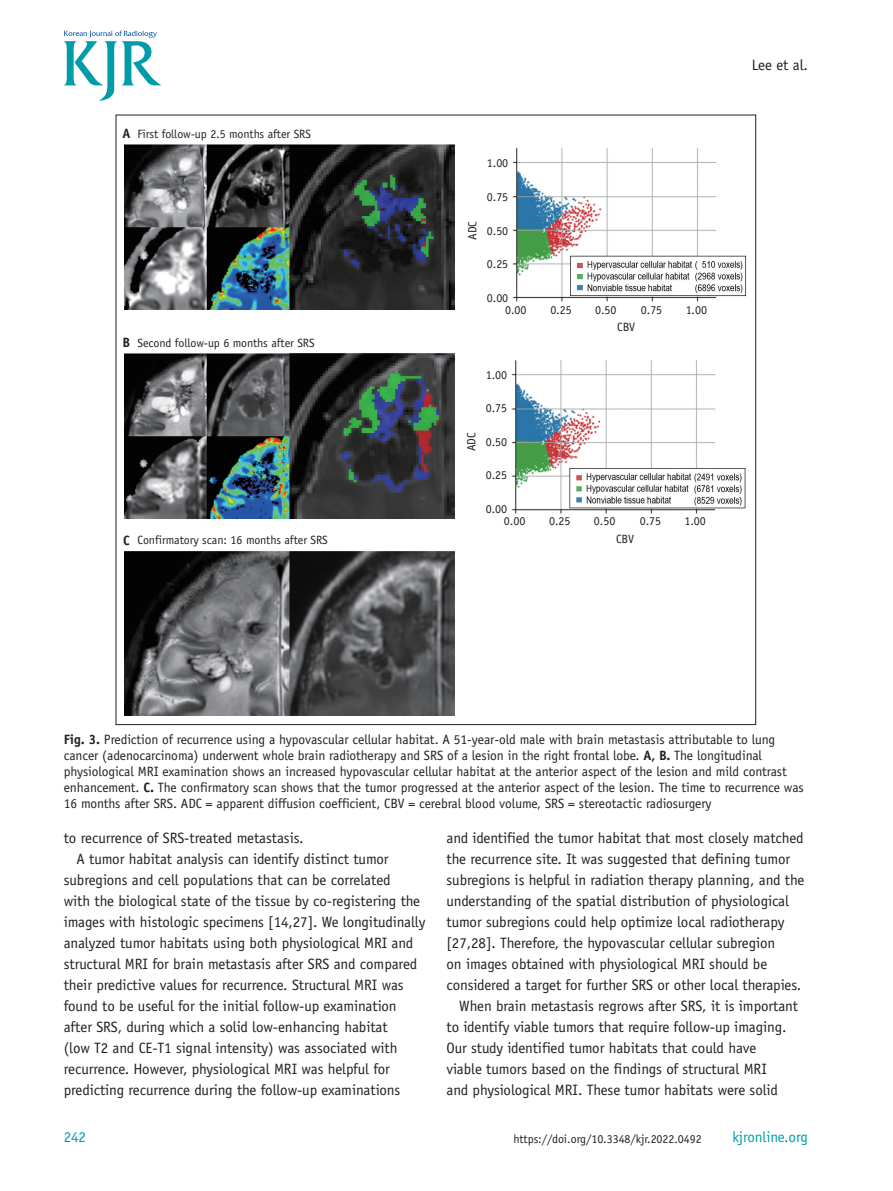
<style>
.page{position:relative;width:893px;height:1191px;background:#fff}
.page>*{position:absolute;margin:0;border:0;box-sizing:border-box;transform-origin:0 0}
.본문{font:15px/21px "Officina Sans Std";letter-spacing:-.005em;color:#231f20}
.t1{font:15px "Officina Sans Std";letter-spacing:-.005em;color:#009caa}
.그림제목{font:13.5px/16.2px "Officina Sans Std";letter-spacing:-.005em;color:#231f20}
.t2{font:700 13.5px "Officina Sans Std";color:#231f20}
.t3{font:12px "Officina Sans Std";letter-spacing:-.005em;color:#231f20}
.s1{font-weight:700}
</style>
<div class="page">
<svg style="left:64px;top:31px;width:97px;height:70px"></svg>
<img style="left:124px;top:144px;width:622px;height:571px">
<p class="t2" style="left:122px;top:125px;width:10px">A</p>
<p class="t3" style="left:138px;top:126px;width:175px">First follow-up 2.5 months after SRS</p>
<p class="t2" style="left:123px;top:334px;width:9px">B</p>
<p class="t3" style="left:138px;top:336px;width:179px">Second follow-up 6 months after SRS</p>
<p class="t3" style="left:465px;top:240px;width:20px;rotate:-90deg">ADC</p>
<p class="t3" style="left:487px;top:156px;width:23px">1.00</p>
<p class="t3" style="left:487px;top:190px;width:23px">0.75</p>
<p class="t3" style="left:487px;top:223px;width:23px">0.50</p>
<p class="t3" style="left:487px;top:257px;width:23px">0.25</p>
<p class="t3" style="left:487px;top:290px;width:23px">0.00</p>
<p class="t3" style="left:505px;top:302px;width:23px">0.00</p>
<p class="t3" style="left:550px;top:302px;width:23px">0.25</p>
<p class="t3" style="left:595px;top:302px;width:23px">0.50</p>
<p class="t3" style="left:641px;top:302px;width:23px">0.75</p>
<p class="t3" style="left:686px;top:302px;width:23px">1.00</p>
<p class="t3" style="left:617px;top:319px;width:20px">CBV</p>
<p class="t3" style="left:464px;top:451px;width:20px;rotate:-90deg">ADC</p>
<p class="t3" style="left:486px;top:368px;width:23px">1.00</p>
<p class="t3" style="left:486px;top:401px;width:23px">0.75</p>
<p class="t3" style="left:486px;top:435px;width:23px">0.50</p>
<p class="t3" style="left:486px;top:468px;width:23px">0.25</p>
<p class="t3" style="left:486px;top:502px;width:23px">0.00</p>
<p class="t3" style="left:504px;top:514px;width:23px">0.00</p>
<p class="t3" style="left:549px;top:514px;width:23px">0.25</p>
<p class="t3" style="left:594px;top:514px;width:23px">0.50</p>
<p class="t3" style="left:640px;top:514px;width:23px">0.75</p>
<p class="t3" style="left:684px;top:514px;width:23px">1.00</p>
<p class="t2" style="left:123px;top:531px;width:8px">C</p>
<p class="t3" style="left:138px;top:533px;width:192px">Confirmatory scan: 16 months after SRS</p>
<p class="t3" style="left:616px;top:531px;width:20px">CBV</p>
<p class="본문" style="left:752px;top:54px;width:58px">Lee et al.</p>
<p class="그림제목" style="left:64px;top:731px;width:742px"><span class="s1">Fig. 3.</span> Prediction of recurrence using a hypovascular cellular habitat. A 51-year-old male with brain metastasis attributable to lung cancer (adenocarcinoma) underwent whole brain radiotherapy and SRS of a lesion in the right frontal lobe. <span class="s1">A, B.</span> The longitudinal physiological MRI examination shows an increased hypovascular cellular habitat at the anterior aspect of the lesion and mild contrast enhancement. <span class="s1">C.</span> The confirmatory scan shows that the tumor progressed at the anterior aspect of the lesion. The time to recurrence was 16 months after SRS. ADC = apparent diffusion coefficient, CBV = cerebral blood volume, SRS = stereotactic radiosurgery</p>
<p class="본문" style="left:64px;top:827px;width:241px">to recurrence of SRS-treated metastasis.</p>
<p class="본문" style="left:64px;top:848px;width:363px;text-indent:13px">A tumor habitat analysis can identify distinct tumor subregions and cell populations that can be correlated<br>with the biological state of the tissue by co-registering the images with histologic specimens [14,27]. We longitudinally analyzed tumor habitats using both physiological MRI and structural MRI for brain metastasis after SRS and compared their predictive values for recurrence. Structural MRI was found to be useful for the initial follow-up examination after SRS, during which a solid low-enhancing habitat<br>(low T2 and CE-T1 signal intensity) was associated with recurrence. However, physiological MRI was helpful for predicting recurrence during the follow-up examinations</p>
<p class="t1" style="left:64px;top:1128px;width:24px">242</p>
<p class="본문" style="left:446px;top:827px;width:359px">and identified the tumor habitat that most closely matched the recurrence site. It was suggested that defining tumor subregions is helpful in radiation therapy planning, and the understanding of the spatial distribution of physiological tumor subregions could help optimize local radiotherapy [27,28]. Therefore, the hypovascular cellular subregion<br>on images obtained with physiological MRI should be considered a target for further SRS or other local therapies.</p>
<p class="본문" style="left:446px;top:995px;width:353px;text-indent:13px">When brain metastasis regrows after SRS, it is important to identify viable tumors that require follow-up imaging.<br>Our study identified tumor habitats that could have<br>viable tumors based on the findings of structural MRI<br>and physiological MRI. These tumor habitats were solid</p>
<p class="t3" style="left:513px;top:1132px;width:190px">https://doi.org/10.3348/kjr.2022.0492</p>
<p class="t1" style="left:732px;top:1128px;width:77px">kjronline.org</p>
</div>
